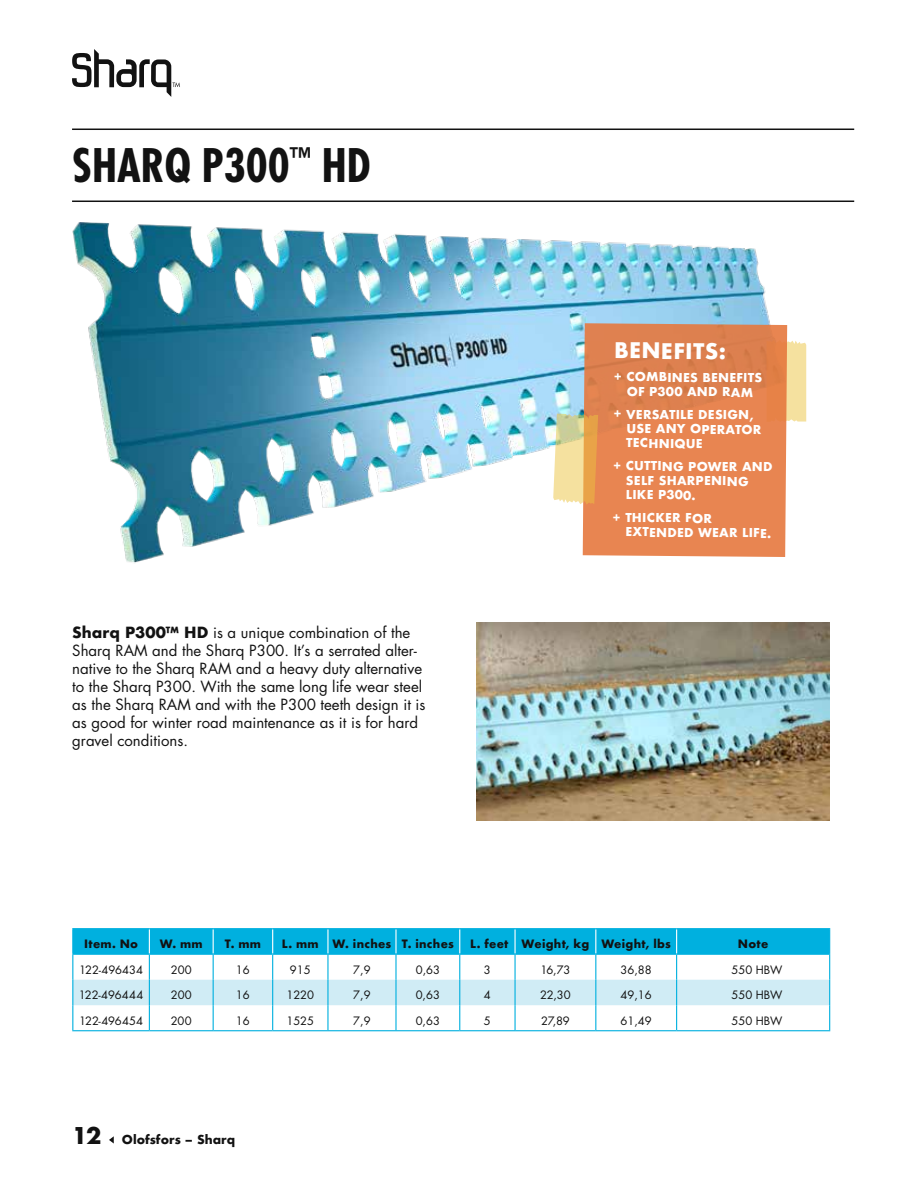
<style>
.page{position:relative;width:918px;height:1188px;background:#fff}
.page>*{position:absolute;margin:0;border:0;box-sizing:border-box;transform-origin:0 0}
.t1{font:700 condensed 45px "Futura";color:#121212}
.t2{font:700 21px "Futura";color:#fff}
.t3{font:15px/18px "Futura";color:#121212}
.t4{font:700 12px/14.2px "Futura";letter-spacing:.02em;color:#fff}
.t5{font:700 12px "Futura";color:#121212}
.t6{font:11.25px "Futura";color:#121212}
.t7{font:700 11.25px "Futura";letter-spacing:.025em;color:#121212}
.s1{font-weight:700}
.s2{font-size:22.5px}
</style>
<div class="page">
<svg style="left:109px;top:1136px;width:5px;height:8px"></svg>
<hr style="left:72px;top:201px;width:782px;height:1px;background:#121212">
<hr style="left:72px;top:129px;width:782px;height:1px;background:#121212">
<svg style="left:72px;top:49px;width:108px;height:48px"></svg>
<hr style="left:72px;top:1030px;width:77px;height:1px;background:#00b0df">
<hr style="left:149px;top:1030px;width:64px;height:1px;background:#00b0df">
<hr style="left:213px;top:1030px;width:60px;height:1px;background:#00b0df">
<hr style="left:273px;top:1030px;width:55px;height:1px;background:#00b0df">
<hr style="left:460px;top:1030px;width:55px;height:1px;background:#00b0df">
<hr style="left:515px;top:1030px;width:81px;height:1px;background:#00b0df">
<hr style="left:677px;top:1030px;width:153px;height:1px;background:#00b0df">
<hr style="left:328px;top:1030px;width:68px;height:1px;background:#00b0df">
<hr style="left:396px;top:1030px;width:64px;height:1px;background:#00b0df">
<hr style="left:596px;top:1030px;width:81px;height:1px;background:#00b0df">
<hr style="left:72px;top:928px;width:77px;height:1px;background:#00b0df">
<hr style="left:149px;top:928px;width:64px;height:1px;background:#00b0df">
<hr style="left:213px;top:928px;width:60px;height:1px;background:#00b0df">
<hr style="left:273px;top:928px;width:55px;height:1px;background:#00b0df">
<hr style="left:328px;top:928px;width:68px;height:1px;background:#00b0df">
<hr style="left:396px;top:928px;width:64px;height:1px;background:#00b0df">
<hr style="left:460px;top:928px;width:55px;height:1px;background:#00b0df">
<hr style="left:515px;top:928px;width:81px;height:1px;background:#00b0df">
<hr style="left:596px;top:928px;width:81px;height:1px;background:#00b0df">
<hr style="left:677px;top:928px;width:153px;height:1px;background:#00b0df">
<svg style="left:72px;top:929px;width:758px;height:101px"></svg>
<img style="left:72px;top:200px;width:717px;height:363px">
<img style="left:476px;top:623px;width:353px;height:197px">
<div style="left:787px;top:340px;width:19px;height:82px;background:#f5e19f"></div>
<svg style="left:583px;top:323px;width:204px;height:234px;background:#e38452"></svg>
<svg style="left:553px;top:414px;width:45px;height:90px;background:#e7c987"></svg>
<h1 class="t1" style="left:72px;top:136px;width:300px">SHARQ P300<sup>™</sup> HD</h1>
<p class="t3" style="left:72px;top:623px;width:355px"><span class="s1">Sharq P300™ HD</span> is a unique combination of the Sharq RAM and the Sharq P300. It’s a serrated alter&shy;native to the Sharq RAM and a heavy duty alternative to the Sharq P300. With the same long life wear steel as the Sharq RAM and with the P300 teeth design it is as good for winter road maintenance as it is for hard gravel conditions.</p>
<h2 class="t2" style="left:614px;top:335px;width:113px;rotate:1deg">BENEFITS:</h2>
<p class="t4" style="left:614px;top:370px;width:150px;text-align:center">+ COMBINES BENEFITS<br>OF P300 AND RAM</p>
<p class="t4" style="left:626px;top:407px;width:137px;text-indent:-13px">+ VERSATILE DESIGN,<br>USE ANY OPERATOR<br>TECHNIQUE</p>
<p class="t4" style="left:626px;top:459px;width:148px;text-indent:-13px">+ CUTTING POWER AND<br>SELF SHARPENING<br>LIKE P300.</p>
<p class="t4" style="left:625px;top:510px;width:147px;line-height:14.7px;text-indent:-13px">+ THICKER FOR<br>EXTENDED WEAR LIFE.</p>
<p class="t7" style="left:84px;top:936px;width:56px">Item. No</p>
<p class="t7" style="left:160px;top:936px;width:44px">W. mm</p>
<p class="t7" style="left:225px;top:936px;width:38px">T. mm</p>
<p class="t7" style="left:282px;top:936px;width:174px">L. mm W. inches T. inches</p>
<p class="t7" style="left:470px;top:936px;width:202px">L. feet Weight, kg Weight, lbs</p>
<p class="t7" style="left:738px;top:936px;width:32px">Note</p>
<p class="t6" style="left:79px;top:962px;width:65px">122-496434</p>
<p class="t6" style="left:171px;top:962px;width:22px">200</p>
<p class="t6" style="left:236px;top:962px;width:15px">16</p>
<p class="t6" style="left:290px;top:962px;width:22px">915</p>
<p class="t6" style="left:353px;top:962px;width:19px">7,9</p>
<p class="t6" style="left:416px;top:962px;width:26px">0,63</p>
<p class="t6" style="left:484px;top:962px;width:8px">3</p>
<p class="t6" style="left:540px;top:962px;width:31px">16,73</p>
<p class="t6" style="left:621px;top:962px;width:33px">36,88</p>
<p class="t6" style="left:732px;top:962px;width:52px">550 HBW</p>
<p class="t6" style="left:79px;top:987px;width:66px">122-496444</p>
<p class="t6" style="left:171px;top:987px;width:22px">200</p>
<p class="t6" style="left:236px;top:987px;width:15px">16</p>
<p class="t6" style="left:286px;top:987px;width:29px">1220</p>
<p class="t6" style="left:353px;top:987px;width:19px">7,9</p>
<p class="t6" style="left:416px;top:987px;width:26px">0,63</p>
<p class="t6" style="left:484px;top:987px;width:8px">4</p>
<p class="t6" style="left:540px;top:987px;width:32px">22,30</p>
<p class="t6" style="left:621px;top:987px;width:33px">49,16</p>
<p class="t6" style="left:732px;top:987px;width:52px">550 HBW</p>
<p class="t6" style="left:79px;top:1013px;width:65px">122-496454</p>
<p class="t6" style="left:171px;top:1013px;width:22px">200</p>
<p class="t6" style="left:236px;top:1013px;width:15px">16</p>
<p class="t6" style="left:286px;top:1013px;width:29px">1525</p>
<p class="t6" style="left:353px;top:1013px;width:19px">7,9</p>
<p class="t6" style="left:416px;top:1013px;width:26px">0,63</p>
<p class="t6" style="left:484px;top:1013px;width:8px">5</p>
<p class="t6" style="left:541px;top:1013px;width:30px">27,89</p>
<p class="t6" style="left:621px;top:1013px;width:33px">61,49</p>
<p class="t6" style="left:732px;top:1013px;width:52px">550 HBW</p>
<p class="t5" style="left:72px;top:1130px;width:165px"><span class="s2">12</span> Olofsfors – Sharq</p>
</div>
